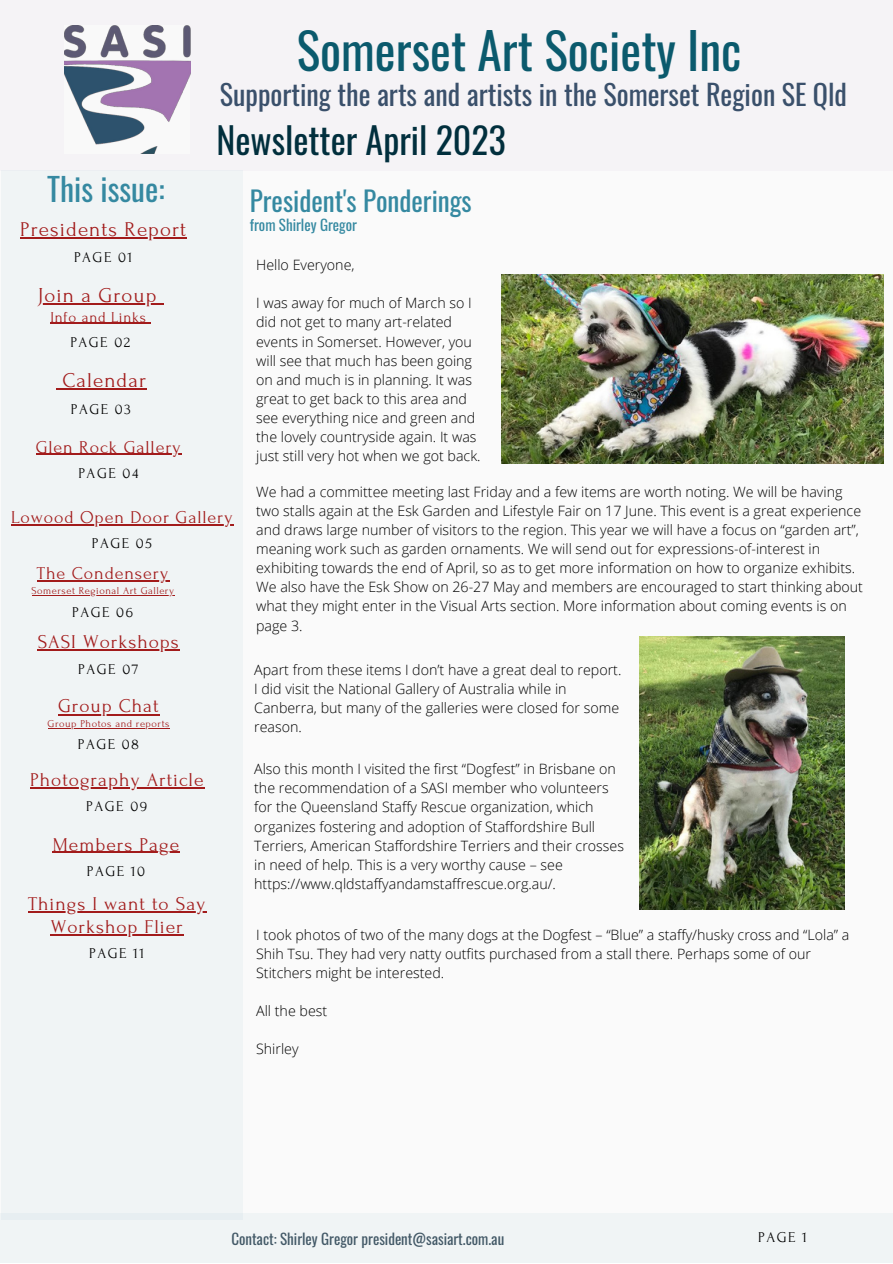
<style>
.page{position:relative;width:893px;height:1264px;background:#fff}
.page>*{position:absolute;margin:0;border:0;box-sizing:border-box;transform-origin:0 0}
.t1{font:49.5px "Oswald";color:#0b5a6d}
.t2{font:36px "Oswald";color:#012f3d}
.t3{font:31.5px "Oswald";color:#3589a1}
.t4{font:28.05px "Oswald";color:#3a506b}
.t5{font:27.15px "Oswald";color:#3589a1}
.t6{font:21px "Forum";letter-spacing:.05em;color:#a21b1b}
.t7{font:19.5px/22.5px "Forum";letter-spacing:.05em;color:#a21b1b;text-align:center}
.t8{font:18px "Forum";letter-spacing:.05em;color:#a21b1b}
.t9{font:15px "Forum";letter-spacing:.1em;color:#000}
.t10{font:15px "Oswald";color:#435967}
.t11{font:15px "Oswald";color:#3589a1}
.t12{font:15px "Forum";letter-spacing:.05em;color:#a21b1b}
.t13{font:300 14.25px/19px "Open Sans";color:#000}
.t14{font:10.5px "Forum";letter-spacing:.05em;color:#a21b1b}
</style>
<div class="page">
<div style="left:0;top:0;width:892px;height:1262px;background:#fafafa"></div>
<div style="left:0;top:0;width:892px;height:171px;background:#f5f3f6"></div>
<img style="left:64px;top:26px;width:126px;height:128px">
<div style="left:1px;top:171px;width:241px;height:1048px;background:#f0f4f5"></div>
<div style="left:0;top:1212px;width:892px;height:50px;background:#f0f4f5"></div>
<img style="left:639px;top:636px;width:205px;height:273px">
<img style="left:501px;top:275px;width:382px;height:189px">
<hr style="left:62px;top:388px;width:85px;height:1px;background:#a21b1b">
<hr style="left:20px;top:237px;width:167px;height:1px;background:#a21b1b">
<hr style="left:38px;top:303px;width:54px;height:2px;background:#a21b1b">
<hr style="left:92px;top:303px;width:65px;height:2px;background:#a21b1b">
<svg style="left:157px;top:303px;width:7px;height:2px"></svg>
<hr style="left:50px;top:323px;width:97px;height:1px;background:#a21b1b">
<hr style="left:36px;top:453px;width:146px;height:2px;background:#a21b1b">
<hr style="left:37px;top:580px;width:132px;height:2px;background:#a21b1b">
<hr style="left:32px;top:594px;width:142px;height:1px;background:#a21b1b">
<hr style="left:38px;top:649px;width:142px;height:1px;background:#a21b1b">
<hr style="left:30px;top:787px;width:174px;height:1px;background:#a21b1b">
<hr style="left:11px;top:524px;width:222px;height:1px;background:#a21b1b">
<hr style="left:58px;top:713px;width:102px;height:2px;background:#a21b1b">
<hr style="left:48px;top:727px;width:32px;height:1px;background:#a21b1b">
<hr style="left:80px;top:727px;width:90px;height:1px;background:#a21b1b">
<hr style="left:53px;top:851px;width:127px;height:2px;background:#a21b1b">
<hr style="left:28px;top:911px;width:178px;height:1px;background:#a21b1b">
<hr style="left:51px;top:934px;width:133px;height:1px;background:#a21b1b">
<h1 class="t1" style="left:297px;top:12px;width:446px">Somerset Art Society Inc</h1>
<h3 class="t4" style="left:220px;top:73px;width:628px">Supporting the arts and artists in the Somerset Region SE Qld</h3>
<h3 class="t3" style="left:47px;top:165px;width:119px">This issue:</h3>
<h3 class="t6" style="left:20px;top:218px;width:167px">Presidents Report</h3>
<p class="t9" style="left:74px;top:249px;width:60px">PAGE 01</p>
<h3 class="t6" style="left:38px;top:284px;width:120px">Join a Group</h3>
<p class="t12" style="left:50px;top:309px;width:97px">Info and Links</p>
<p class="t9" style="left:70px;top:334px;width:62px">PAGE 02</p>
<h3 class="t6" style="left:62px;top:369px;width:85px">Calendar</h3>
<p class="t9" style="left:71px;top:401px;width:61px">PAGE 03</p>
<p class="t8" style="left:36px;top:437px;width:146px">Glen Rock Gallery</p>
<p class="t9" style="left:78px;top:465px;width:61px">PAGE 04</p>
<h2 class="t2" style="left:216px;top:112px;width:291px">Newsletter April 2023</h2>
<h3 class="t5" style="left:250px;top:179px;width:223px">President's Ponderings</h3>
<p class="t11" style="left:250px;top:213px;width:108px">from Shirley Gregor</p>
<p class="t13" style="left:256px;top:255px;width:100px">Hello Everyone,</p>
<p class="t13" style="left:256px;top:293px;width:226px">I was away for much of March so I did not get to many art-related events in Somerset. However, you will see that much has been going on and much is in planning. It was great to get back to this area and see everything nice and green and the lovely countryside again. It was just still very hot when we got back.</p>
<p class="t8" style="left:11px;top:507px;width:223px">Lowood Open Door Gallery</p>
<p class="t9" style="left:92px;top:535px;width:62px">PAGE 05</p>
<p class="t8" style="left:37px;top:563px;width:133px">The Condensery</p>
<p class="t14" style="left:32px;top:584px;width:144px">Somerset Regional Art Gallery</p>
<p class="t9" style="left:72px;top:604px;width:62px">PAGE 06</p>
<h3 class="t7" style="left:38px;top:631px;width:143px">SASI Workshops</h3>
<p class="t9" style="left:78px;top:661px;width:62px">PAGE 07</p>
<h3 class="t7" style="left:58px;top:694px;width:102px">Group Chat</h3>
<p class="t14" style="left:48px;top:717px;width:123px">Group Photos and reports</p>
<p class="t9" style="left:78px;top:736px;width:63px">PAGE 08</p>
<h3 class="t7" style="left:30px;top:769px;width:175px">Photography Article</h3>
<p class="t9" style="left:86px;top:798px;width:62px">PAGE 09</p>
<h3 class="t7" style="left:53px;top:833px;width:128px">Members Page</h3>
<p class="t9" style="left:87px;top:863px;width:60px">PAGE 10</p>
<h3 class="t7" style="left:28px;top:893px;width:179px">Things I want to Say<br>Workshop Flier</h3>
<p class="t9" style="left:89px;top:945px;width:57px">PAGE 11</p>
<p class="t13" style="left:256px;top:481px;width:608px">We had a committee meeting last Friday and a few items are worth noting. We will be having two stalls again at the Esk Garden and Lifestyle Fair on 17 June. This event is a great experience and draws large number of visitors to the region. This year we will have a focus on “garden art”, meaning work such as garden ornaments. We will send out for expressions-of-interest in exhibiting towards the end of April, so as to get more information on how to organize exhibits.<br>We also have the Esk Show on 26-27 May and members are encouraged to start thinking about what they might enter in the Visual Arts section. More information about coming events is on page 3.</p>
<p class="t13" style="left:254px;top:660px;width:369px">Apart from these items I don’t have a great deal to report.<br>I did visit the National Gallery of Australia while in Canberra, but many of the galleries were closed for some reason.</p>
<p class="t13" style="left:254px;top:759px;width:371px">Also this month I visited the first “Dogfest” in Brisbane on the recommendation of a SASI member who volunteers for the Queensland Staffy Rescue organization, which organizes fostering and adoption of Staffordshire Bull Terriers, American Staffordshire Terriers and their crosses in need of help. This is a very worthy cause – see https://www.qldstaffyandamstaffrescue.org.au/.</p>
<p class="t13" style="left:256px;top:924px;width:594px">I took photos of two of the many dogs at the Dogfest – “Blue” a staffy/husky cross and “Lola” a<br>Shih Tsu. They had very natty outfits purchased from a stall there. Perhaps some of our<br>Stitchers might be interested.</p>
<p class="t13" style="left:256px;top:1001px;width:72px">All the best</p>
<p class="t13" style="left:256px;top:1039px;width:44px">Shirley</p>
<p class="t10" style="left:231px;top:1227px;width:274px">Contact: Shirley Gregor president@sasiart.com.au</p>
<p class="t9" style="left:758px;top:1228px;width:50px">PAGE 1</p>
</div>
